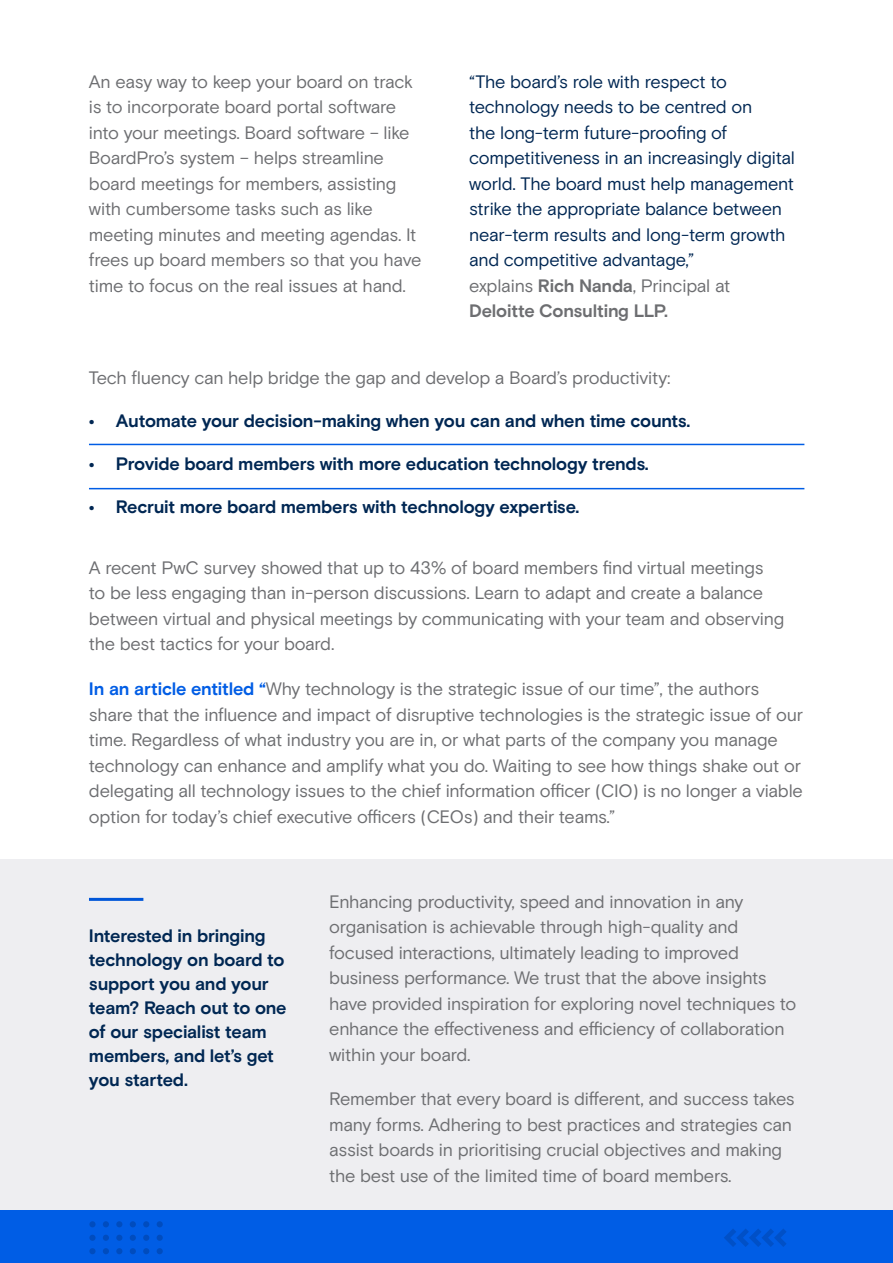
<style>
.page{position:relative;width:893px;height:1263px;background:#fff}
.page>*{position:absolute;margin:0;border:0;box-sizing:border-box;transform-origin:0 0}
.t1{font:18px/25.5px "Basis Grotesque Pro";letter-spacing:-.02em;color:#6d6e71}
.t2{font:18px/25.5px "Basis Grotesque Pro";letter-spacing:-.015em;color:#002753}
.t3{font:700 18px/24px "Basis Grotesque Pro";letter-spacing:-.01em;color:#002753}
.s1{color:#6d6e71}
.s2{font-weight:700;color:#6d6e71}
.s3{font-weight:700;color:#005de5}
</style>
<div class="page">
<div style="left:0;top:859px;width:893px;height:351px;background:#eeeef1"></div>
<hr style="left:89px;top:444px;width:715px;height:1px;background:#005de5">
<hr style="left:89px;top:488px;width:715px;height:1px;background:#005de5">
<hr style="left:89px;top:898px;width:54px;height:3px;background:#005de5">
<div style="left:0;top:1210px;width:893px;height:53px;background:#005de5"></div>
<svg style="left:157px;top:1248px;width:6px;height:6px"></svg>
<svg style="left:143px;top:1248px;width:6px;height:6px"></svg>
<svg style="left:130px;top:1248px;width:6px;height:6px"></svg>
<svg style="left:116px;top:1248px;width:6px;height:6px"></svg>
<svg style="left:103px;top:1248px;width:6px;height:6px"></svg>
<div style="left:89px;top:1248px;width:7px;height:6px;background:#004cbe;border-radius:50%"></div>
<svg style="left:157px;top:1235px;width:6px;height:6px"></svg>
<svg style="left:143px;top:1235px;width:6px;height:6px"></svg>
<svg style="left:130px;top:1235px;width:6px;height:6px"></svg>
<svg style="left:116px;top:1235px;width:6px;height:6px"></svg>
<svg style="left:103px;top:1235px;width:6px;height:6px"></svg>
<div style="left:89px;top:1235px;width:7px;height:6px;background:#004cbe;border-radius:50%"></div>
<svg style="left:157px;top:1221px;width:6px;height:6px"></svg>
<svg style="left:143px;top:1221px;width:6px;height:6px"></svg>
<svg style="left:130px;top:1221px;width:6px;height:6px"></svg>
<svg style="left:116px;top:1221px;width:6px;height:6px"></svg>
<svg style="left:103px;top:1221px;width:6px;height:6px"></svg>
<div style="left:89px;top:1221px;width:7px;height:6px;background:#004cbe;border-radius:50%"></div>
<svg style="left:724px;top:1229px;width:62px;height:18px"></svg>
<p class="t1" style="left:89px;top:69px;width:334px">An easy way to keep your board on track is to incorporate board portal software into your meetings. Board software – like BoardPro’s system – helps streamline board meetings for members, assisting with cumbersome tasks such as like meeting minutes and meeting agendas. It frees up board members so that you have time to focus on the real issues at hand.</p>
<p class="t2" style="left:469px;top:69px;width:327px">“The board’s role with respect to technology needs to be centred on<br>the long-term future-proofing of competitiveness in an increasingly digital world. The board must help management strike the appropriate balance between near-term results and long-term growth and competitive advantage,”<br><span class="s1">explains</span> <span class="s2">Rich Nanda</span><span class="s1">, Principal at </span><span class="s2">Deloitte Consulting LLP.</span></p>
<p class="t1" style="left:89px;top:365px;width:583px">Tech fluency can help bridge the gap and develop a Board’s productivity:</p>
<p class="t3" style="left:89px;top:409px;width:603px">• Automate your decision-making when you can and when time counts.</p>
<p class="t3" style="left:89px;top:453px;width:561px">• Provide board members with more education technology trends.</p>
<p class="t3" style="left:89px;top:496px;width:492px">• Recruit more board members with technology expertise.</p>
<p class="t1" style="left:89px;top:555px;width:697px">A recent PwC survey showed that up to 43% of board members find virtual meetings to be less engaging than in-person discussions. Learn to adapt and create a balance between virtual and physical meetings by communicating with your team and observing the best tactics for your board.</p>
<p class="t1" style="left:89px;top:676px;width:715px"><span class="s3">In an article entitled “</span>Why technology is the strategic issue of our time”, the authors share that the influence and impact of disruptive technologies is the strategic issue of our time. Regardless of what industry you are in, or what parts of the company you manage technology can enhance and amplify what you do. Waiting to see how things shake out or delegating all technology issues to the chief information officer (CIO) is no longer a viable option for today’s chief executive officers (CEOs) and their teams.”</p>
<p class="t3" style="left:89px;top:925px;width:199px">Interested in bringing technology on board to support you and your team? Reach out to one of our specialist team members, and let’s get you started.</p>
<p class="t1" style="left:329px;top:889px;width:469px">Enhancing productivity, speed and innovation in any organisation is achievable through high-quality and focused interactions, ultimately leading to improved business performance. We trust that the above insights have provided inspiration for exploring novel techniques to enhance the effectiveness and efficiency of collaboration within your board.</p>
<p class="t1" style="left:329px;top:1087px;width:467px">Remember that every board is different, and success takes many forms. Adhering to best practices and strategies can assist boards in prioritising crucial objectives and making the best use of the limited time of board members.</p>
</div>
